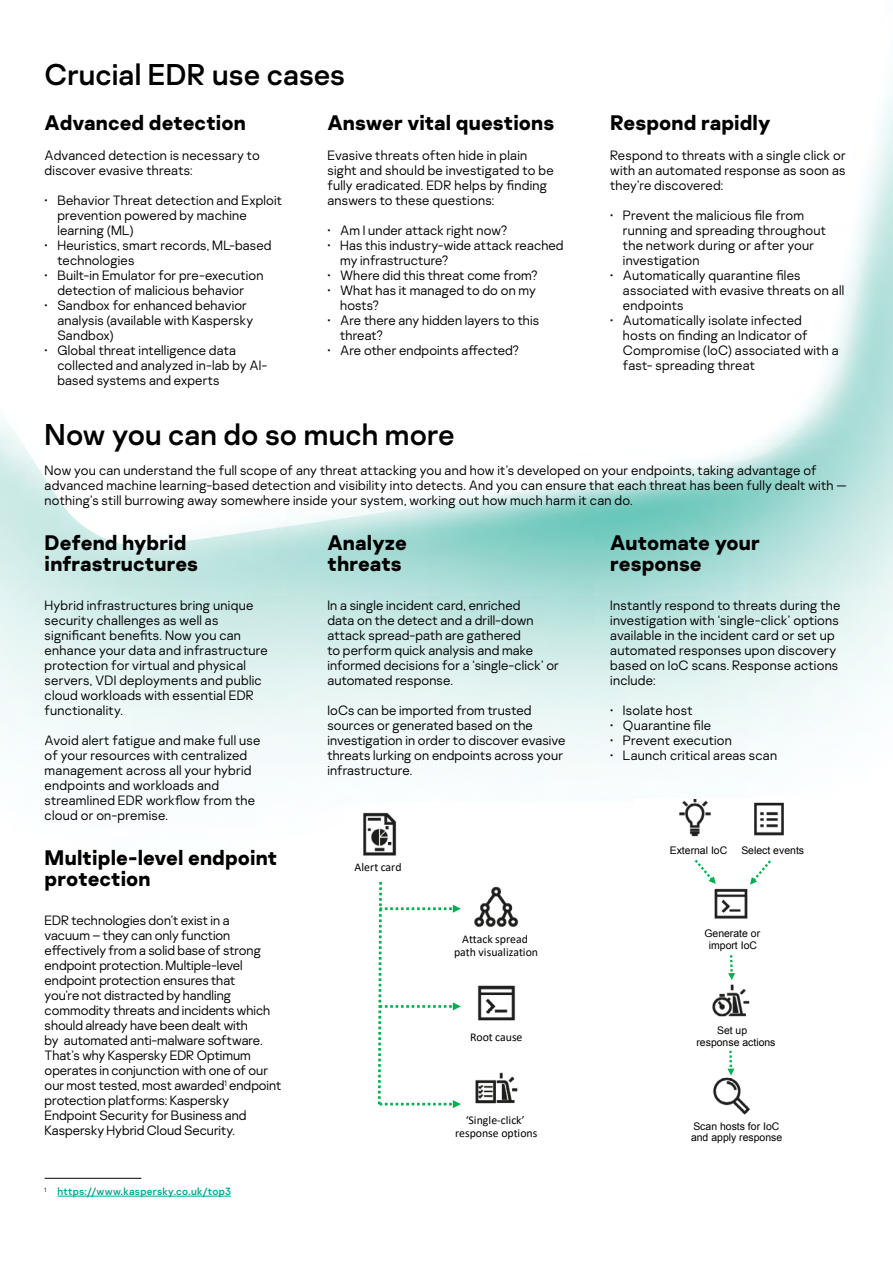
<style>
.page{position:relative;width:893px;height:1263px;background:#fff}
.page>*{position:absolute;margin:0;border:0;box-sizing:border-box;transform-origin:0 0}
.t1{font:30px "Kaspersky Sans";letter-spacing:.005em;color:#000}
.t2{font:700 21px/21px "Kaspersky Sans";color:#000}
.t3{font:300 13.5px/15px "Kaspersky Sans";letter-spacing:.015em;color:#000}
.t4{font:300 13.5px/15px "Kaspersky Sans";letter-spacing:-.005em;color:#000}
.t5{font:11.85px/12.9px "Calibri";color:#000;text-align:center}
.t6{font:10.5px/11.1px "Arial";color:#000}
.t7{font:10.5px "Kaspersky Sans";letter-spacing:.025em;color:#00a88e}
</style>
<div class="page">
<img style="left:0;top:86px;width:893px;height:702px">
<img style="left:475px;top:1072px;width:43px;height:32px">
<img style="left:477px;top:985px;width:39px;height:36px">
<img style="left:363px;top:812px;width:34px;height:44px">
<img style="left:474px;top:886px;width:45px;height:41px">
<svg style="left:377px;top:882px;width:84px;height:226px"></svg>
<img style="left:754px;top:802px;width:30px;height:34px">
<img style="left:714px;top:888px;width:34px;height:31px">
<img style="left:712px;top:984px;width:38px;height:33px">
<img style="left:713px;top:1075px;width:37px;height:40px">
<svg style="left:695px;top:860px;width:21px;height:24px"></svg>
<img style="left:679px;top:799px;width:32px;height:38px">
<svg style="left:750px;top:860px;width:21px;height:25px"></svg>
<svg style="left:728px;top:955px;width:7px;height:25px"></svg>
<svg style="left:727px;top:1051px;width:7px;height:24px"></svg>
<hr style="left:57px;top:1196px;width:174px;height:1px;background:#00a88e">
<hr style="left:45px;top:1178px;width:96px;height:1px;background:#000">
<h1 class="t1" style="left:45px;top:56px;width:302px">Crucial EDR use cases</h1>
<h2 class="t2" style="left:45px;top:112px;width:203px">Advanced detection</h2>
<p class="t3" style="left:45px;top:148px;width:217px">Advanced detection is necessary to discover evasive threats:</p>
<p class="t3" style="left:57px;top:193px;width:226px;text-indent:-13px">• Behavior Threat detection and Exploit prevention powered by machine learning (ML)</p>
<p class="t3" style="left:57px;top:238px;width:216px;text-indent:-13px">• Heuristics, smart records, ML-based technologies</p>
<p class="t3" style="left:45px;top:268px;width:220px;text-align:center">• Built-in Emulator for pre-execution detection of malicious behavior</p>
<p class="t3" style="left:57px;top:298px;width:197px;text-indent:-13px">• Sandbox for enhanced behavior analysis (available with Kaspersky<br>Sandbox)</p>
<p class="t3" style="left:57px;top:343px;width:212px;text-indent:-13px">• Global threat intelligence data collected and analyzed in-lab by AI&shy;based systems and experts</p>
<h2 class="t2" style="left:327px;top:112px;width:228px">Answer vital questions</h2>
<p class="t3" style="left:327px;top:148px;width:228px">Evasive threats often hide in plain sight and should be investigated to be fully eradicated. EDR helps by finding answers to these questions:</p>
<p class="t3" style="left:327px;top:223px;width:181px">• Am I under attack right now?</p>
<p class="t3" style="left:340px;top:238px;width:225px;text-indent:-13px">• Has this industry-wide attack reached my infrastructure?</p>
<p class="t3" style="left:327px;top:268px;width:211px">• Where did this threat come from?</p>
<p class="t3" style="left:340px;top:283px;width:197px;text-indent:-13px">• What has it managed to do on my hosts?</p>
<p class="t3" style="left:340px;top:313px;width:201px;text-indent:-13px">• Are there any hidden layers to this threat?</p>
<p class="t3" style="left:327px;top:343px;width:193px">• Are other endpoints affected?</p>
<h2 class="t2" style="left:610px;top:112px;width:162px">Respond rapidly</h2>
<p class="t3" style="left:610px;top:148px;width:237px;text-align:justify">Respond to threats with a single click or with an automated response as soon as they’re discovered:</p>
<p class="t3" style="left:623px;top:208px;width:205px;text-indent:-13px">• Prevent the malicious file from running and spreading throughout the network during or after your investigation</p>
<p class="t3" style="left:623px;top:268px;width:223px;text-indent:-13px">• Automatically quarantine files associated with evasive threats on all endpoints</p>
<p class="t3" style="left:623px;top:313px;width:217px;text-indent:-13px">• Automatically isolate infected hosts on finding an Indicator of<br>Compromise (IoC) associated with a fast- spreading threat</p>
<h1 class="t1" style="left:45px;top:416px;width:412px">Now you can do so much more</h1>
<p class="t3" style="left:45px;top:463px;width:804px">Now you can understand the full scope of any threat attacking you and how it’s developed on your endpoints, taking advantage of advanced machine learning-based detection and visibility into detects. And you can ensure that each threat has been fully dealt with — nothing’s still burrowing away somewhere inside your system, working out how much harm it can do.</p>
<h2 class="t2" style="left:45px;top:532px;width:155px">Defend hybrid infrastructures</h2>
<p class="t3" style="left:45px;top:598px;width:225px">Hybrid infrastructures bring unique security challenges as well as significant benefits. Now you can enhance your data and infrastructure protection for virtual and physical servers, VDI deployments and public cloud workloads with essential EDR functionality.</p>
<p class="t3" style="left:45px;top:733px;width:217px">Avoid alert fatigue and make full use of your resources with centralized management across all your hybrid endpoints and workloads and streamlined EDR workflow from the cloud or on-premise.</p>
<h2 class="t2" style="left:45px;top:847px;width:234px">Multiple-level endpoint protection</h2>
<p class="t4" style="left:45px;top:913px;width:238px">EDR technologies don’t exist in a<br>vacuum – they can only function effectively from a solid base of strong endpoint protection. Multiple-level endpoint protection ensures that<br>you’re not distracted by handling commodity threats and incidents which should already have been dealt with<br>by automated anti-malware software.<br>That’s why Kaspersky EDR Optimum operates in conjunction with one of our our most tested, most awarded<sup>1</sup> endpoint protection platforms: Kaspersky Endpoint Security for Business and Kaspersky Hybrid Cloud Security.</p>
<h2 class="t2" style="left:327px;top:532px;width:81px">Analyze threats</h2>
<p class="t3" style="left:327px;top:598px;width:233px">In a single incident card, enriched<br>data on the detect and a drill-down attack spread-path are gathered<br>to perform quick analysis and make informed decisions for a ‘single-click’ or automated response.</p>
<p class="t3" style="left:327px;top:703px;width:240px">IoCs can be imported from trusted sources or generated based on the investigation in order to discover evasive threats lurking on endpoints across your infrastructure.</p>
<h2 class="t2" style="left:610px;top:532px;width:151px">Automate your response</h2>
<p class="t3" style="left:610px;top:598px;width:232px">Instantly respond to threats during the investigation with ‘single-click’ options available in the incident card or set up automated responses upon discovery based on IoC scans. Response actions include:</p>
<p class="t3" style="left:610px;top:703px;width:84px">• Isolate host</p>
<p class="t3" style="left:610px;top:718px;width:102px">• Quarantine file</p>
<p class="t3" style="left:610px;top:733px;width:123px">• Prevent execution</p>
<p class="t3" style="left:610px;top:748px;width:168px">• Launch critical areas scan</p>
<p class="t6" style="left:670px;top:845px;width:59px">External IoC</p>
<p class="t6" style="left:741px;top:845px;width:64px">Select events</p>
<p class="t5" style="left:354px;top:860px;width:49px">Alert card</p>
<p class="t6" style="left:704px;top:928px;width:57px;text-align:center">Generate or import IoC</p>
<p class="t5" style="left:454px;top:932px;width:86px">Attack spread path visualization</p>
<p class="t6" style="left:696px;top:1025px;width:81px;text-indent:21px">Set up response actions</p>
<p class="t5" style="left:470px;top:1030px;width:54px">Root cause</p>
<p class="t5" style="left:455px;top:1113px;width:84px">‘Single-click’ response options</p>
<p class="t6" style="left:691px;top:1121px;width:93px">Scan hosts for IoC and apply response</p>
<p class="t7" style="left:45px;top:1185px;width:188px"><sup>1</sup> https://www.kaspersky.co.uk/top3</p>
</div>
